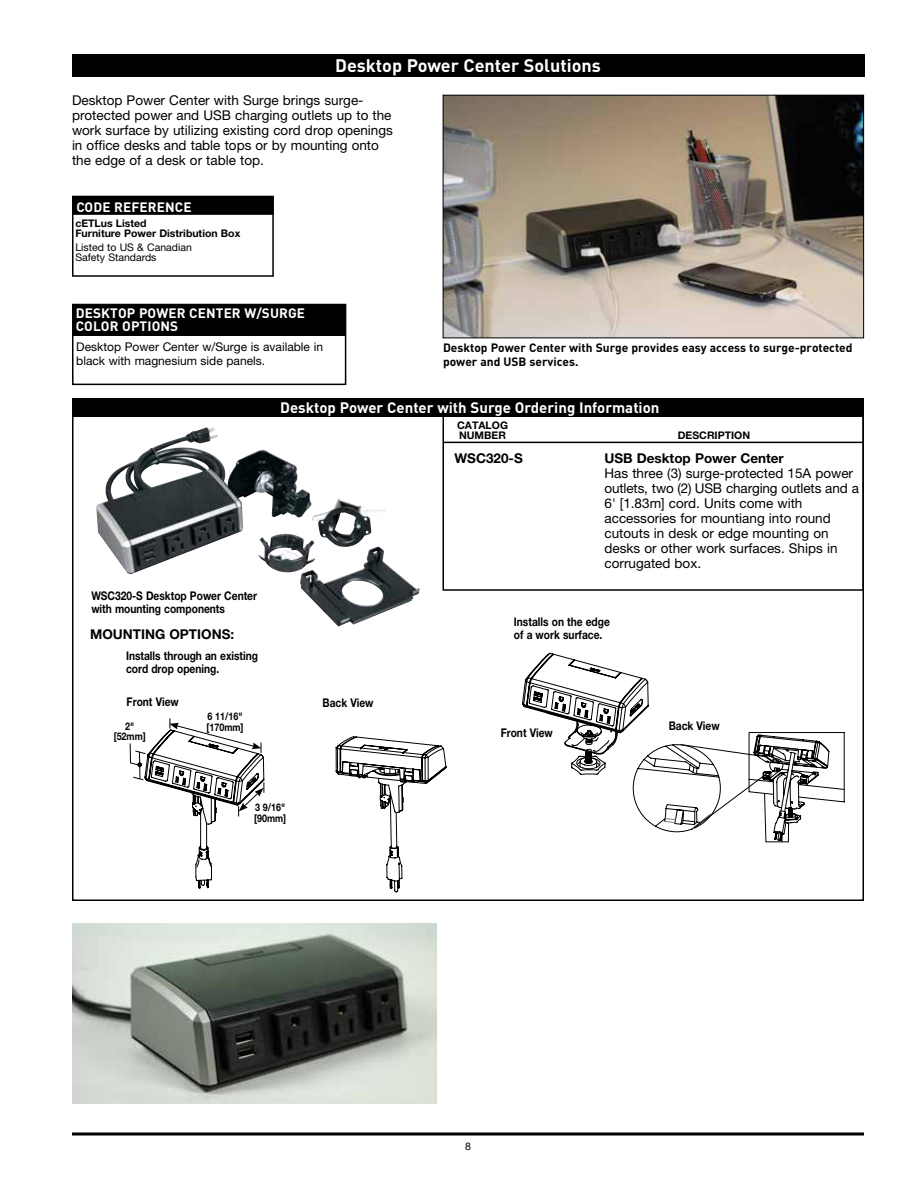
<style>
.page{position:relative;width:918px;height:1188px;background:#fff}
.page>*{position:absolute;margin:0;border:0;box-sizing:border-box;transform-origin:0 0}
.t1{font:700 18px "DIN Pro";color:#fff}
.t2{font:700 15px "DIN Pro";color:#fff}
.t3{font:13.5px/15px "Helvetica Neue";color:#000}
.t4{font:700 13.5px/13.5px "DIN Pro";letter-spacing:.01em;color:#fff}
.t5{font:700 13.5px "Helvetica Neue";color:#000}
.t6{font:700 12px/13.5px "Helvetica Neue";color:#000;scale:.85 1}
.t7{font:700 12px/13.5px "DIN Pro";color:#000}
.t8{font:12px/13.5px "Helvetica Neue";color:#000}
.t9{font:700 10.5px/9.9px "Helvetica Neue";color:#000}
.t10{font:10.5px/9.9px "Helvetica Neue";color:#000}
.t11{font:700 10.5px/10.5px "Helvetica Neue";color:#000;scale:.85 1}
</style>
<div class="page">
<svg style="left:72px;top:1132px;width:792px;height:4px;background:#3f3f3f"></svg>
<div style="left:72px;top:54px;width:792px;height:23px;background:#000"></div>
<img style="left:445px;top:97px;width:417px;height:239px">
<div style="left:443px;top:95px;width:421px;height:243px;border:1px solid #000"></div>
<div style="left:72px;top:304px;width:274px;height:81px;border:2px solid #000"></div>
<div style="left:72px;top:304px;width:273px;height:31px;background:#000"></div>
<div style="left:73px;top:197px;width:200px;height:17px;background:#000"></div>
<div style="left:72px;top:196px;width:202px;height:19px;border:2px solid #000"></div>
<hr style="left:444px;top:442px;width:418px;height:1px;background:#000">
<div style="left:442px;top:399px;width:422px;height:192px;border:2px solid #000"></div>
<div style="left:72px;top:398px;width:792px;height:19px;background:#000"></div>
<img style="left:96px;top:427px;width:216px;height:147px">
<svg style="left:336px;top:736px;width:110px;height:156px"></svg>
<svg style="left:522px;top:653px;width:323px;height:189px"></svg>
<svg style="left:129px;top:718px;width:136px;height:170px"></svg>
<img style="left:72px;top:923px;width:364px;height:181px">
<h1 class="t1" style="left:335px;top:53px;width:267px">Desktop Power Center Solutions</h1>
<p class="t3" style="left:72px;top:93px;width:322px">Desktop Power Center with Surge brings surge&shy;protected power and USB charging outlets up to the work surface by utilizing existing cord drop openings in office desks and table tops or by mounting onto the edge of a desk or table top.</p>
<p class="t4" style="left:77px;top:200px;width:117px">CODE REFERENCE</p>
<p class="t9" style="left:75px;top:218px;width:166px">cETLus Listed<br>Furniture Power Distribution Box</p>
<p class="t10" style="left:75px;top:242px;width:118px">Listed to US &amp; Canadian<br>Safety Standards</p>
<p class="t4" style="left:76px;top:306px;width:231px">DESKTOP POWER CENTER W/SURGE<br>COLOR OPTIONS</p>
<p class="t8" style="left:76px;top:340px;width:248px">Desktop Power Center w/Surge is available in black with magnesium side panels.</p>
<p class="t7" style="left:443px;top:341px;width:411px">Desktop Power Center with Surge provides easy access to surge-protected power and USB services.</p>
<p class="t2" style="left:280px;top:398px;width:381px">Desktop Power Center with Surge Ordering Information</p>
<p class="t6" style="left:91px;top:588px;width:197px">WSC320-S Desktop Power Center with mounting components</p>
<p class="t5" style="left:90px;top:626px;width:146px">MOUNTING OPTIONS:</p>
<p class="t6" style="left:126px;top:649px;width:157px">Installs through an existing cord drop opening.</p>
<p class="t6" style="left:127px;top:694px;width:63px">Front View</p>
<p class="t6" style="left:323px;top:696px;width:62px">Back View</p>
<p class="t11" style="left:114px;top:721px;width:39px;text-align:center">2" [52mm]</p>
<p class="t11" style="left:207px;top:711px;width:45px">6 11/16" [170mm]</p>
<p class="t11" style="left:254px;top:802px;width:39px">3 9/16" [90mm]</p>
<p class="t9" style="left:457px;top:420px;width:52px">CATALOG<br>NUMBER</p>
<p class="t9" style="left:678px;top:430px;width:74px">DESCRIPTION</p>
<p class="t5" style="left:455px;top:450px;width:70px">WSC320-S</p>
<p class="t5" style="left:605px;top:450px;width:181px">USB Desktop Power Center</p>
<p class="t3" style="left:605px;top:466px;width:256px">Has three (3) surge-protected 15A power outlets, two (2) USB charging outlets and a 6' [1.83m] cord. Units come with accessories for mountiang into round cutouts in desk or edge mounting on desks or other work surfaces. Ships in corrugated box.</p>
<p class="t6" style="left:514px;top:615px;width:114px">Installs on the edge of a work surface.</p>
<p class="t6" style="left:501px;top:726px;width:63px">Front View</p>
<p class="t6" style="left:669px;top:719px;width:62px">Back View</p>
<p class="t10" style="left:465px;top:1141px;width:7px">8</p>
</div>
